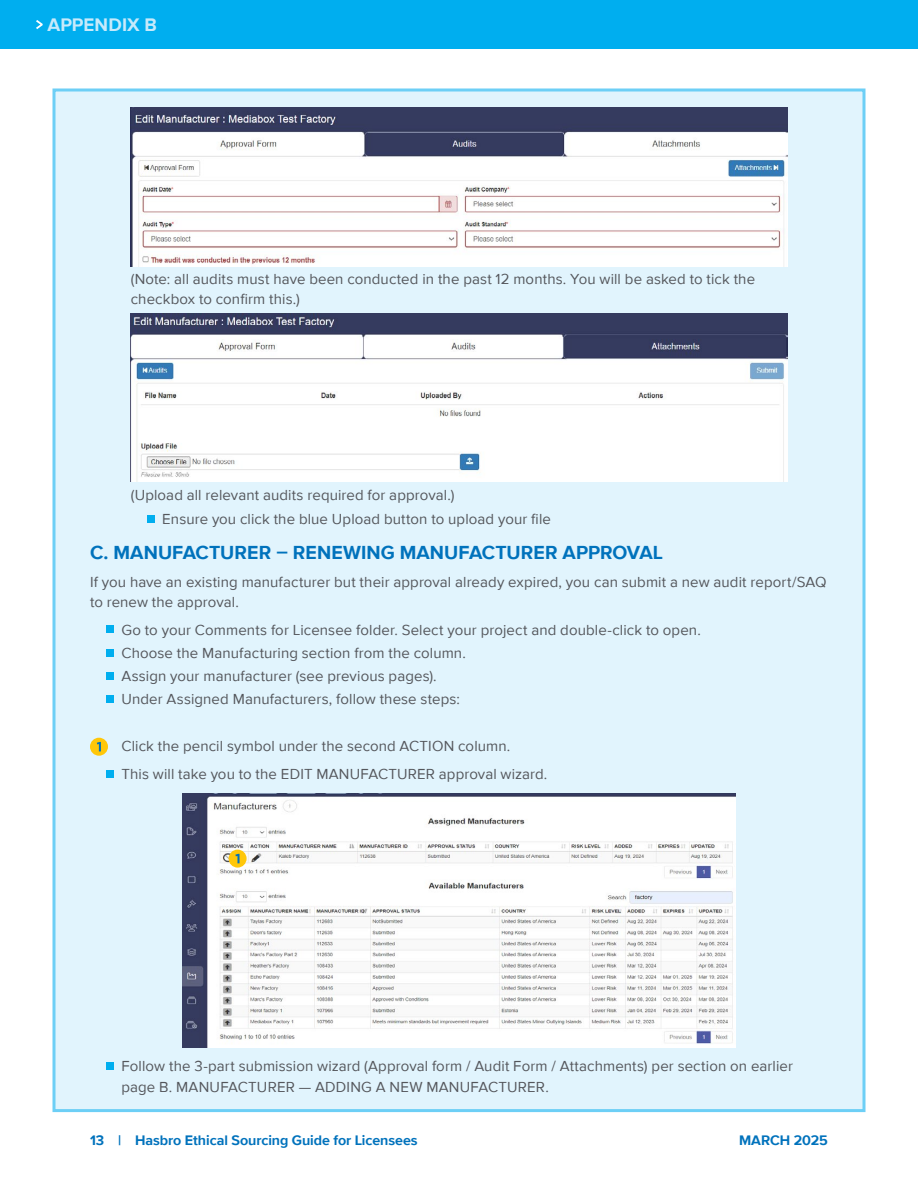
<style>
.page{position:relative;width:918px;height:1188px;background:#fff}
.page>*{position:absolute;margin:0;border:0;box-sizing:border-box;transform-origin:0 0}
.t1{font:700 19.5px "Proxima Nova";letter-spacing:.005em;color:#0072bc}
.t2{font:700 18.75px "Proxima Nova";letter-spacing:.005em;color:#c7eafb}
.t3{font:15px/20.2px "Proxima Nova";letter-spacing:.01em;color:#54565b}
.t4{font:700 14.25px "Proxima Nova";letter-spacing:-.005em;color:#0072bc}
</style>
<div class="page">
<div style="left:52px;top:88px;width:814px;height:1024px;background:#e1f4fd;border:3px solid #6dcff6"></div>
<div style="left:0;top:0;width:918px;height:49px;background:#00aeef"></div>
<svg style="left:36px;top:20px;width:7px;height:9px"></svg>
<img style="left:131px;top:108px;width:656px;height:159px">
<div style="left:147px;top:515px;width:8px;height:8px;background:#00aeef"></div>
<img style="left:131px;top:313px;width:656px;height:169px">
<div style="left:107px;top:626px;width:7px;height:7px;background:#00aeef"></div>
<div style="left:107px;top:649px;width:7px;height:7px;background:#00aeef"></div>
<div style="left:107px;top:672px;width:7px;height:8px;background:#00aeef"></div>
<div style="left:107px;top:695px;width:7px;height:8px;background:#00aeef"></div>
<div style="left:107px;top:770px;width:7px;height:8px;background:#00aeef"></div>
<div style="left:90px;top:738px;width:18px;height:18px;background:#ffc709;border-radius:50%"></div>
<svg style="left:97px;top:742px;width:4px;height:9px"></svg>
<img style="left:182px;top:794px;width:554px;height:254px">
<div style="left:229px;top:850px;width:18px;height:18px;background:#ffc709;border-radius:50%"></div>
<svg style="left:235px;top:854px;width:5px;height:9px"></svg>
<div style="left:107px;top:1062px;width:7px;height:8px;background:#00aeef"></div>
<p class="t2" style="left:47px;top:10px;width:111px">APPENDIX B</p>
<p class="t3" style="left:131px;top:268px;width:626px">(Note: all audits must have been conducted in the past 12 months. You will be asked to tick the checkbox to confirm this.)</p>
<p class="t3" style="left:162px;top:482px;width:390px;line-height:24px;text-indent:-32px">(Upload all relevant audits required for approval.)<br>Ensure you click the blue Upload button to upload your file</p>
<h1 class="t1" style="left:90px;top:538px;width:574px">C. MANUFACTURER – RENEWING MANUFACTURER APPROVAL</h1>
<p class="t3" style="left:90px;top:571px;width:738px">If you have an existing manufacturer but their approval already expired, you can submit a new audit report/SAQ to renew the approval.</p>
<p class="t3" style="left:122px;top:617px;width:581px;line-height:23.2px">Go to your Comments for Licensee folder. Select your project and double-click to open.<br>Choose the Manufacturing section from the column.<br>Assign your manufacturer (see previous pages).<br>Under Assigned Manufacturers, follow these steps:</p>
<p class="t3" style="left:122px;top:731px;width:427px;line-height:28.5px">Click the pencil symbol under the second ACTION column.<br>This will take you to the EDIT MANUFACTURER approval wizard.</p>
<p class="t3" style="left:122px;top:1056px;width:673px">Follow the 3-part submission wizard (Approval form / Audit Form / Attachments) per section on earlier page B. MANUFACTURER — ADDING A NEW MANUFACTURER.</p>
<p class="t4" style="left:90px;top:1130px;width:329px">13 | Hasbro Ethical Sourcing Guide for Licensees</p>
<p class="t4" style="left:739px;top:1130px;width:90px">MARCH 2025</p>
</div>
